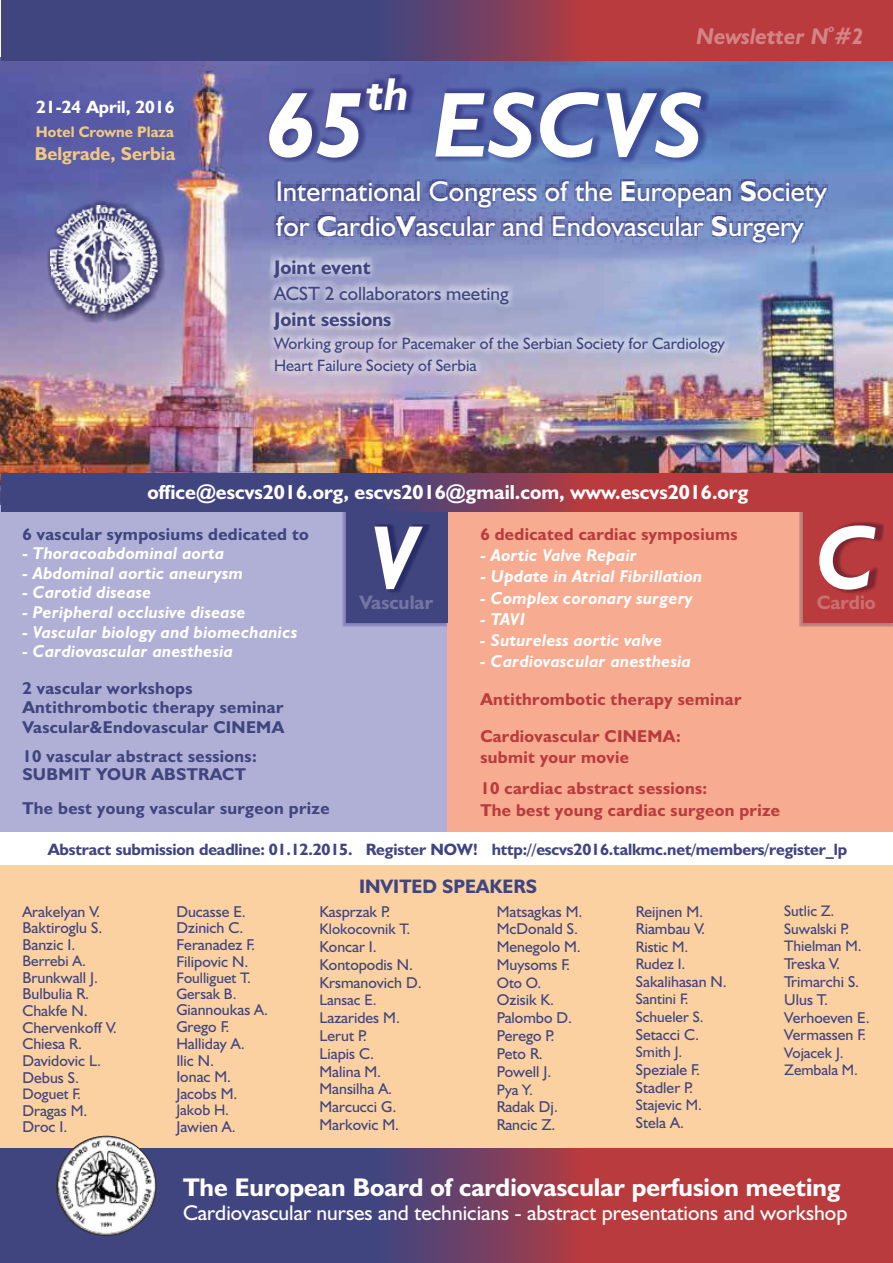
<style>
.page{position:relative;width:893px;height:1263px;background:#fff}
.page>*{position:absolute;margin:0;border:0;box-sizing:border-box;transform-origin:0 0}
.t1{font:italic 700 92.7px "Humanist 521 BT";color:#fff}
.t2{font:italic 700 90.75px "Humanist 521 BT";color:#fff}
.t3{font:italic 700 46.35px "Humanist 521 BT";color:#fff}
.t4{font:28.65px/34.8px "Humanist 521 BT";color:#fff}
.t5{font:700 25.65px "Humanist 521 BT";color:#fff}
.t6{font:italic 700 22.8px "Humanist 521 BT";color:rgb(255 255 255/.38)}
.t7{font:21.45px "Humanist 521 BT";color:#fff}
.t8{font:700 20.4px "Humanist 521 BT";color:#fff}
.t9{font:700 19.8px "Humanist 521 BT";color:#404580}
.t10{font:700 19.65px "Humanist 521 BT";color:#404580;scale:.96 1}
.t11{font:700 19.5px "Humanist 521 BT";color:rgb(255 255 255/.27)}
.t12{font:19.2px "Humanist 521 BT";color:#404580}
.t13{font:700 18.75px "Humanist 521 BT";color:#f2c982}
.t14{font:700 17.85px "Humanist 521 BT";color:#fff}
.t15{font:italic 700 17.25px "Humanist 521 BT";letter-spacing:.02em;color:#fff}
.t16{font:700 17.25px/19.5px "Humanist 521 BT";letter-spacing:.02em;color:#404580}
.t17{font:700 17.25px/36.6px "Humanist 521 BT";letter-spacing:.02em;color:#ba3b3d}
.t18{font:700 16.5px "Humanist 521 BT";letter-spacing:-.01em;color:#404580}
.t19{font:16.5px/22px "Humanist 521 BT";color:#404580}
.t20{font:15.75px/17.9px "Humanist 521 BT";color:#404580}
.t21{font:15.3px/17.2px "Humanist 521 BT";color:#404580}
.t22{font:700 15.3px "Humanist 521 BT";color:#f2c982}
.t23{font:italic 700 11.4px "Humanist 521 BT";color:rgb(255 255 255/.38)}
.s1{font-weight:700}
.s2{font-family:"Arial"}
</style>
<div class="page">
<div style="left:0;top:65px;width:893px;height:1116px;background:#b0b0d6"></div>
<div style="left:447px;top:505px;width:446px;height:743px;background:#f7ab91"></div>
<img style="left:0;top:57px;width:893px;height:447px">
<div style="left:266px;top:74px;width:444px;height:89px;background:#9e99c9;opacity:.86"></div>
<div style="left:274px;top:179px;width:555px;height:66px;background:#363b78;opacity:.97"></div>
<svg style="left:44px;top:198px;width:122px;height:128px;background:#7f7db2"></svg>
<img style="left:49px;top:203px;width:112px;height:114px">
<div style="left:268px;top:255px;width:463px;height:126px;background:#fff;opacity:.98"></div>
<div style="left:342px;top:510px;width:105px;height:117px;background:#9e99c9;opacity:.71"></div>
<div style="left:346px;top:509px;width:102px;height:113px;background:#404580"></div>
<div style="left:370px;top:524px;width:60px;height:69px;background:#9e99c9;opacity:.86"></div>
<div style="left:0;top:835px;width:893px;height:351px;background:#fcd1a1"></div>
<div style="left:799px;top:510px;width:94px;height:117px;background:#9e99c9;opacity:.71"></div>
<div style="left:803px;top:509px;width:90px;height:113px;background:#ba3b3d"></div>
<div style="left:817px;top:522px;width:66px;height:72px;background:#9e99c9;opacity:.86"></div>
<div style="left:0;top:1149px;width:893px;height:114px;background:#ba3b3d"></div>
<svg style="left:0;top:1149px;width:571px;height:114px;background:#534375"></svg>
<img style="left:57px;top:1136px;width:99px;height:99px;border-radius:50%">
<div style="left:18px;top:0;width:875px;height:61px;background:#ba3b3d"></div>
<svg style="left:1px;top:0;width:571px;height:61px;background:#514376"></svg>
<div style="left:18px;top:473px;width:875px;height:39px;background:#ba3b3d"></div>
<svg style="left:1px;top:473px;width:571px;height:39px;background:#514376"></svg>
<div style="left:0;top:832px;width:893px;height:32px;background:#fff"></div>
<p class="t14" style="left:36px;top:100px;width:140px">21-24 April, 2016</p>
<p class="t22" style="left:36px;top:125px;width:140px">Hotel Crowne Plaza</p>
<p class="t13" style="left:35px;top:146px;width:142px">Belgrade, Serbia</p>
<p class="t23" style="left:829px;top:24px;width:8px">o</p>
<h3 class="t6" style="left:696px;top:26px;width:169px">Newsletter N #2</h3>
<h3 class="t3" style="left:367px;top:75px;width:44px">th</h3>
<h1 class="t1" style="left:267px;top:86px;width:439px">65 ESCVS</h1>
<h3 class="t4" style="left:276px;top:176px;width:553px">International Congress of the <span class="s1">E</span>uropean <span class="s1">S</span>ociety for <span class="s1">C</span>ardio<span class="s1">V</span>ascular and Endovascular <span class="s1">S</span>urgery</h3>
<p class="t9" style="left:274px;top:259px;width:98px">Joint event</p>
<p class="t12" style="left:274px;top:285px;width:236px">ACST 2 collaborators meeting</p>
<p class="t9" style="left:274px;top:311px;width:119px">Joint sessions</p>
<p class="t19" style="left:274px;top:334px;width:452px">Working group for Pacemaker of the Serbian Society for Cardiology<br>Heart Failure Society of Serbia</p>
<p class="t8" style="left:147px;top:483px;width:602px">office<span class="s2">@</span>escvs2016.org, escvs2016<span class="s2">@</span>gmail.com, www.escvs2016.org</p>
<p class="t16" style="left:22px;top:525px;width:288px">6 vascular symposiums dedicated to</p>
<p class="t15" style="left:22px;top:546px;width:204px">- Thoracoabdominal aorta</p>
<p class="t15" style="left:22px;top:566px;width:222px">- Abdominal aortic aneurysm</p>
<p class="t15" style="left:22px;top:585px;width:130px">- Carotid disease</p>
<p class="t15" style="left:22px;top:605px;width:225px">- Peripheral occlusive disease</p>
<p class="t15" style="left:22px;top:624px;width:276px">- Vascular biology and biomechanics</p>
<p class="t15" style="left:22px;top:644px;width:212px">- Cardiovascular anesthesia</p>
<p class="t16" style="left:22px;top:679px;width:263px">2 vascular workshops<br>Antithrombotic therapy seminar<br>Vascular&amp;Endovascular CINEMA</p>
<p class="t16" style="left:22px;top:748px;width:236px;line-height:17.9px">10 vascular abstract sessions:<br>SUBMIT YOUR ABSTRACT</p>
<p class="t16" style="left:22px;top:800px;width:309px">The best young vascular surgeon prize</p>
<h2 class="t2" style="left:369px;top:520px;width:52px">V</h2>
<p class="t17" style="left:480px;top:517px;width:259px">6 dedicated cardiac symposiums</p>
<p class="t15" style="left:480px;top:548px;width:158px">- Aortic Valve Repair</p>
<p class="t15" style="left:480px;top:569px;width:223px">- Update in Atrial Fibrillation</p>
<p class="t15" style="left:480px;top:590px;width:214px">- Complex coronary surgery</p>
<p class="t15" style="left:480px;top:612px;width:46px">- TAVI</p>
<p class="t15" style="left:480px;top:633px;width:183px">- Sutureless aortic valve</p>
<p class="t15" style="left:480px;top:654px;width:212px">- Cardiovascular anesthesia</p>
<p class="t11" style="left:359px;top:595px;width:75px">Vascular</p>
<p class="t17" style="left:480px;top:682px;width:263px">Antithrombotic therapy seminar<br>Cardiovascular CINEMA:</p>
<p class="t17" style="left:480px;top:743px;width:228px;line-height:31.3px">submit your movie<br>10 cardiac abstract sessions:</p>
<p class="t17" style="left:480px;top:793px;width:301px">The best young cardiac surgeon prize</p>
<h2 class="t2" style="left:816px;top:520px;width:63px">C</h2>
<p class="t11" style="left:817px;top:595px;width:61px">Cardio</p>
<p class="t18" style="left:48px;top:843px;width:801px">Abstract submission deadline: 01.12.2015. Register NOW! http://escvs2016.talkmc.net/members/register_lp</p>
<p class="t10" style="left:359px;top:878px;width:187px">INVITED SPEAKERS</p>
<p class="t20" style="left:22px;top:904px;width:82px;line-height:16.6px">Arakelyan V.<br>Baktiroglu S.<br>Banzic I.</p>
<p class="t21" style="left:22px;top:953px;width:65px">Berrebi A.</p>
<p class="t20" style="left:22px;top:970px;width:96px;line-height:16.6px">Brunkwall J.<br>Bulbulia R.<br>Chakfe N.<br>Chervenkoff V.<br>Chiesa R.<br>Davidovic L.<br>Debus S.</p>
<p class="t21" style="left:22px;top:1086px;width:60px">Doguet F.</p>
<p class="t20" style="left:22px;top:1103px;width:67px;line-height:16.6px">Dragas M.<br>Droc I.</p>
<p class="t20" style="left:176px;top:904px;width:80px;line-height:16.6px">Ducasse E.<br>Dzinich C.<br>Feranadez F.<br>Filipovic N.</p>
<p class="t21" style="left:176px;top:971px;width:76px;line-height:16px">Foulliguet T.<br>Gersak B.</p>
<p class="t20" style="left:176px;top:1003px;width:93px;line-height:16.6px">Giannoukas A.<br>Grego F.<br>Halliday A.<br>Ilic N.<br>Ionac M.<br>Jacobs M.</p>
<p class="t21" style="left:176px;top:1102px;width:54px">Jakob H.</p>
<p class="t20" style="left:176px;top:1118px;width:61px">Jawien A.</p>
<p class="t20" style="left:319px;top:903px;width:72px">Kasprzak P.</p>
<p class="t21" style="left:319px;top:921px;width:92px">Klokocovnik T.</p>
<p class="t20" style="left:319px;top:939px;width:104px">Koncar I.<br>Kontopodis N.<br>Krsmanovich D.</p>
<p class="t21" style="left:319px;top:992px;width:59px">Lansac E.</p>
<p class="t20" style="left:319px;top:1010px;width:82px">Lazarides M.<br>Lerut P.<br>Liapis C.<br>Malina M.<br>Mansilha A.<br>Marcucci G.<br>Markovic M.</p>
<p class="t20" style="left:497px;top:903px;width:87px">Matsagkas M.<br>McDonald S.<br>Menegolo M.<br>Muysoms F.</p>
<p class="t21" style="left:497px;top:975px;width:46px">Oto O.</p>
<p class="t20" style="left:497px;top:992px;width:77px">Ozisik K.<br>Palombo D.<br>Perego P.<br>Peto R.<br>Powell J.</p>
<p class="t21" style="left:497px;top:1082px;width:38px">Pya Y.</p>
<p class="t20" style="left:497px;top:1099px;width:63px">Radak Dj.<br>Rancic Z.</p>
<p class="t20" style="left:636px;top:903px;width:71px">Reijnen M.<br>Riambau V.</p>
<p class="t21" style="left:636px;top:939px;width:54px">Ristic M.<br>Rudez I.</p>
<p class="t20" style="left:636px;top:974px;width:93px">Sakalihasan N.</p>
<p class="t21" style="left:636px;top:992px;width:69px">Santini F.<br>Schueler S.</p>
<p class="t20" style="left:636px;top:1026px;width:65px">Setacci C.</p>
<p class="t21" style="left:636px;top:1044px;width:48px">Smith J.</p>
<p class="t20" style="left:636px;top:1062px;width:66px">Speziale F.<br>Stadler P.</p>
<p class="t21" style="left:636px;top:1097px;width:68px">Stajevic M.</p>
<p class="t20" style="left:636px;top:1115px;width:50px">Stela A.</p>
<p class="t21" style="left:784px;top:904px;width:79px">Sutlic Z.<br>Suwalski P.<br>Thielman M.</p>
<p class="t20" style="left:784px;top:956px;width:87px">Treska V.<br>Trimarchi S.<br>Ulus T.<br>Verhoeven E.<br>Vermassen F.</p>
<p class="t21" style="left:784px;top:1045px;width:75px">Vojacek J.<br>Zembala M.</p>
<h3 class="t5" style="left:183px;top:1176px;width:659px">The European Board of cardiovascular perfusion meeting</h3>
<h3 class="t7" style="left:183px;top:1204px;width:666px">Cardiovascular nurses and technicians - abstract presentations and workshop</h3>
</div>
